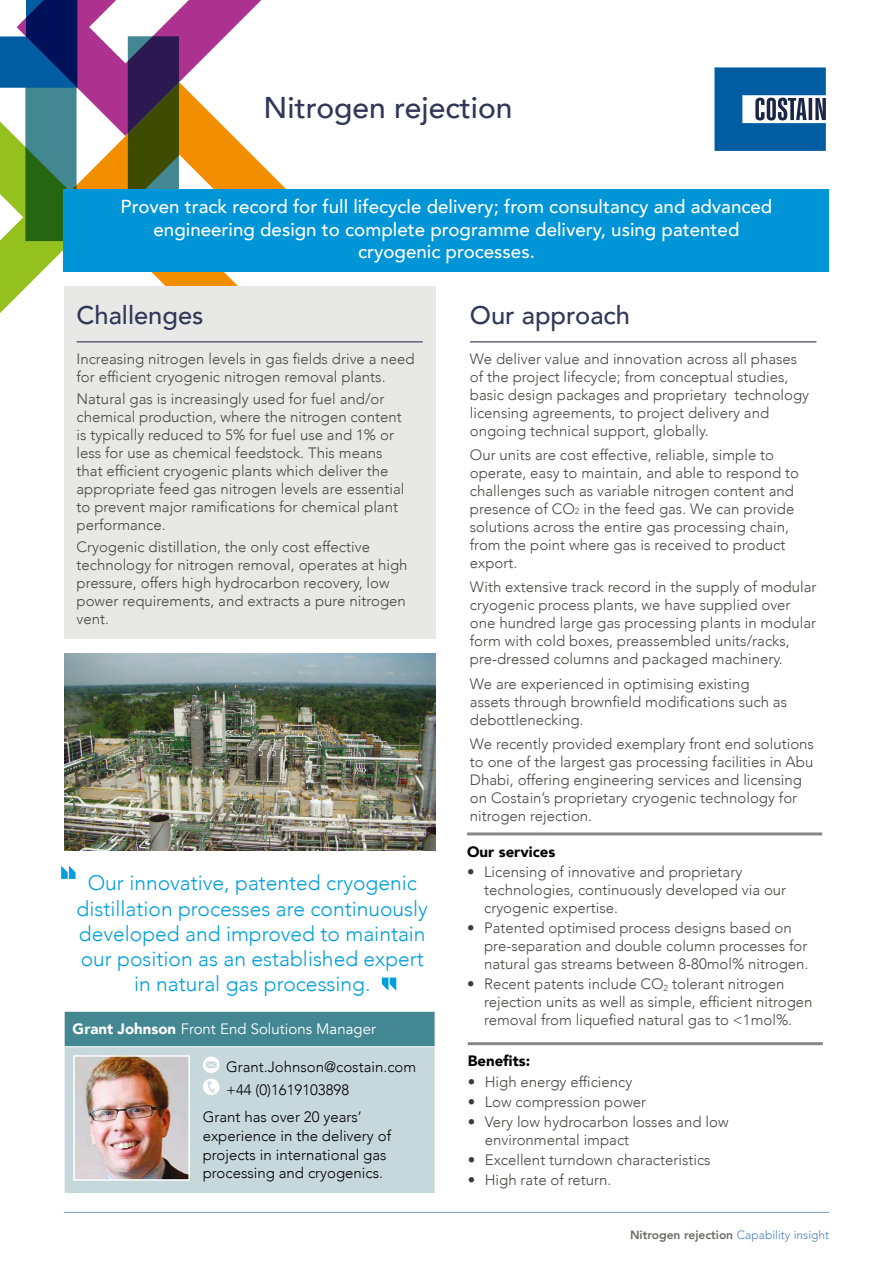
<style>
.page{position:relative;width:893px;height:1263px;background:#fff}
.page>*{position:absolute;margin:0;border:0;box-sizing:border-box;transform-origin:0 0}
.t1{font:500 30px "Avenir";color:#313757}
.t2{font:500 25.5px "Avenir";color:#313757}
.t3{font:300 21px/25.2px "Avenir";color:#009fdb;text-align:center}
.t4{font:500 18.75px/22.5px "Avenir";color:#fff;text-align:center}
.t5{font:300 15px/18px "Avenir";color:#474746}
.t6{font:300 15px/18.8px "Avenir";color:#000}
.t7{font:15px "Avenir";color:#fff}
.t8{font:900 15px "Avenir";color:#000}
.t9{font:800 12px "Avenir";color:#6b6b6a}
.s1{font-weight:900}
.s2{font-size:8.7px}
.s3{color:#3c3c3b}
.s4{font-weight:300;color:#5082bb}
</style>
<div class="page">
<svg style="left:0;top:0;width:262px;height:313px"></svg>
<svg style="left:71px;top:82px;width:253px;height:204px"></svg>
<img style="left:64px;top:653px;width:371px;height:197px">
<svg style="left:714px;top:67px;width:112px;height:84px;background:#2c72a7"></svg>
<div style="left:64px;top:190px;width:765px;height:82px;background:#0095d6"></div>
<hr style="left:64px;top:1212px;width:765px;height:1px;background:#6c9da6">
<div style="left:64px;top:286px;width:371px;height:353px;background:#e8e8e7"></div>
<hr style="left:77px;top:341px;width:346px;height:1px;background:#313757">
<hr style="left:470px;top:341px;width:346px;height:1px;background:#313757">
<div style="left:64px;top:1011px;width:371px;height:36px;background:#438792"></div>
<div style="left:64px;top:1047px;width:371px;height:146px;background:#c7d8dc"></div>
<hr style="left:64px;top:1047px;width:1px;height:146px;background:#fff">
<hr style="left:64px;top:1011px;width:371px;height:1px;background:#fff">
<hr style="left:64px;top:1012px;width:1px;height:34px;background:#fff">
<hr style="left:64px;top:1046px;width:371px;height:1px;background:#fff">
<svg style="left:382px;top:977px;width:14px;height:14px"></svg>
<svg style="left:61px;top:866px;width:15px;height:13px"></svg>
<hr style="left:468px;top:1042px;width:355px;height:3px;background:#878787">
<hr style="left:467px;top:832px;width:355px;height:3px;background:#878787">
<svg style="left:203px;top:1056px;width:17px;height:39px"></svg>
<img style="left:76px;top:1058px;width:111px;height:120px">
<div style="left:73px;top:1055px;width:117px;height:126px;border:2px solid #fff"></div>
<h1 class="t1" style="left:264px;top:82px;width:250px">Nitrogen rejection</h1>
<p class="t4" style="left:121px;top:194px;width:653px">Proven track record for full lifecycle delivery; from consultancy and advanced engineering design to complete programme delivery, using patented cryogenic processes.</p>
<h2 class="t2" style="left:77px;top:293px;width:129px">Challenges</h2>
<p class="t5" style="left:77px;top:349px;width:340px">Increasing nitrogen levels in gas fields drive a need for efficient cryogenic nitrogen removal plants.</p>
<p class="t5" style="left:77px;top:390px;width:329px">Natural gas is increasingly used for fuel and/or chemical production, where the nitrogen content is typically reduced to 5% for fuel use and 1% or less for use as chemical feedstock. This means that efficient cryogenic plants which deliver the appropriate feed gas nitrogen levels are essential to prevent major ramifications for chemical plant performance.</p>
<p class="t5" style="left:77px;top:538px;width:333px">Cryogenic distillation, the only cost effective technology for nitrogen removal, operates at high pressure, offers high hydrocarbon recovery, low power requirements, and extracts a pure nitrogen vent.</p>
<h3 class="t3" style="left:77px;top:870px;width:353px">Our innovative, patented cryogenic distillation processes are continuously developed and improved to maintain our position as an established expert in natural gas processing.</h3>
<p class="t7" style="left:73px;top:1020px;width:305px"><span class="s1">Grant Johnson</span> Front End Solutions Manager</p>
<p class="t6" style="left:226px;top:1055px;width:192px;line-height:23px">Grant.Johnson@costain.com +44 (0)1619103898</p>
<p class="t6" style="left:203px;top:1107px;width:190px">Grant has over 20 years’ experience in the delivery of projects in international gas processing and cryogenics.</p>
<h2 class="t2" style="left:470px;top:293px;width:162px">Our approach</h2>
<p class="t5" style="left:470px;top:349px;width:341px">We deliver value and innovation across all phases of the project lifecycle; from conceptual studies, basic design packages and proprietary technology licensing agreements, to project delivery and ongoing technical support, globally.</p>
<p class="t5" style="left:470px;top:446px;width:331px">Our units are cost effective, reliable, simple to operate, easy to maintain, and able to respond to challenges such as variable nitrogen content and presence of CO<span class="s2">2</span> in the feed gas. We can provide solutions across the entire gas processing chain, from the point where gas is received to product export.</p>
<p class="t5" style="left:470px;top:578px;width:348px">With extensive track record in the supply of modular cryogenic process plants, we have supplied over one hundred large gas processing plants in modular form with cold boxes, preassembled units/racks, pre-dressed columns and packaged machinery.</p>
<p class="t5" style="left:470px;top:674px;width:319px">We are experienced in optimising existing assets through brownfield modifications such as debottlenecking.</p>
<p class="t5" style="left:470px;top:735px;width:346px">We recently provided exemplary front end solutions to one of the largest gas processing facilities in Abu Dhabi, offering engineering services and licensing on Costain’s proprietary cryogenic technology for nitrogen rejection.</p>
<p class="t8" style="left:467px;top:839px;width:90px">Our services</p>
<p class="t5" style="left:484px;top:863px;width:304px;text-indent:-17px"><span class="s3">•</span> Licensing of innovative and proprietary technologies, continuously developed via our cryogenic expertise.</p>
<p class="t5" style="left:484px;top:919px;width:326px;text-indent:-17px"><span class="s3">•</span> Patented optimised process designs based on pre-separation and double column processes for natural gas streams between 8-80mol% nitrogen.</p>
<p class="t5" style="left:484px;top:975px;width:330px;text-indent:-17px"><span class="s3">•</span> Recent patents include CO<sub>2</sub> tolerant nitrogen rejection units as well as simple, efficient nitrogen removal from liquefied natural gas to &lt;1mol%.</p>
<p class="t8" style="left:468px;top:1048px;width:64px">Benefits:</p>
<p class="t5" style="left:468px;top:1072px;width:166px"><span class="s3">•</span> High energy efficiency</p>
<p class="t5" style="left:468px;top:1092px;width:180px"><span class="s3">•</span> Low compression power</p>
<p class="t5" style="left:485px;top:1113px;width:245px;text-indent:-17px"><span class="s3">•</span> Very low hydrocarbon losses and low environmental impact</p>
<p class="t5" style="left:468px;top:1151px;width:244px"><span class="s3">•</span> Excellent turndown characteristics</p>
<p class="t5" style="left:468px;top:1171px;width:145px"><span class="s3">•</span> High rate of return.</p>
<p class="t9" style="left:630px;top:1225px;width:201px">Nitrogen rejection <span class="s4">Capability insight</span></p>
</div>
